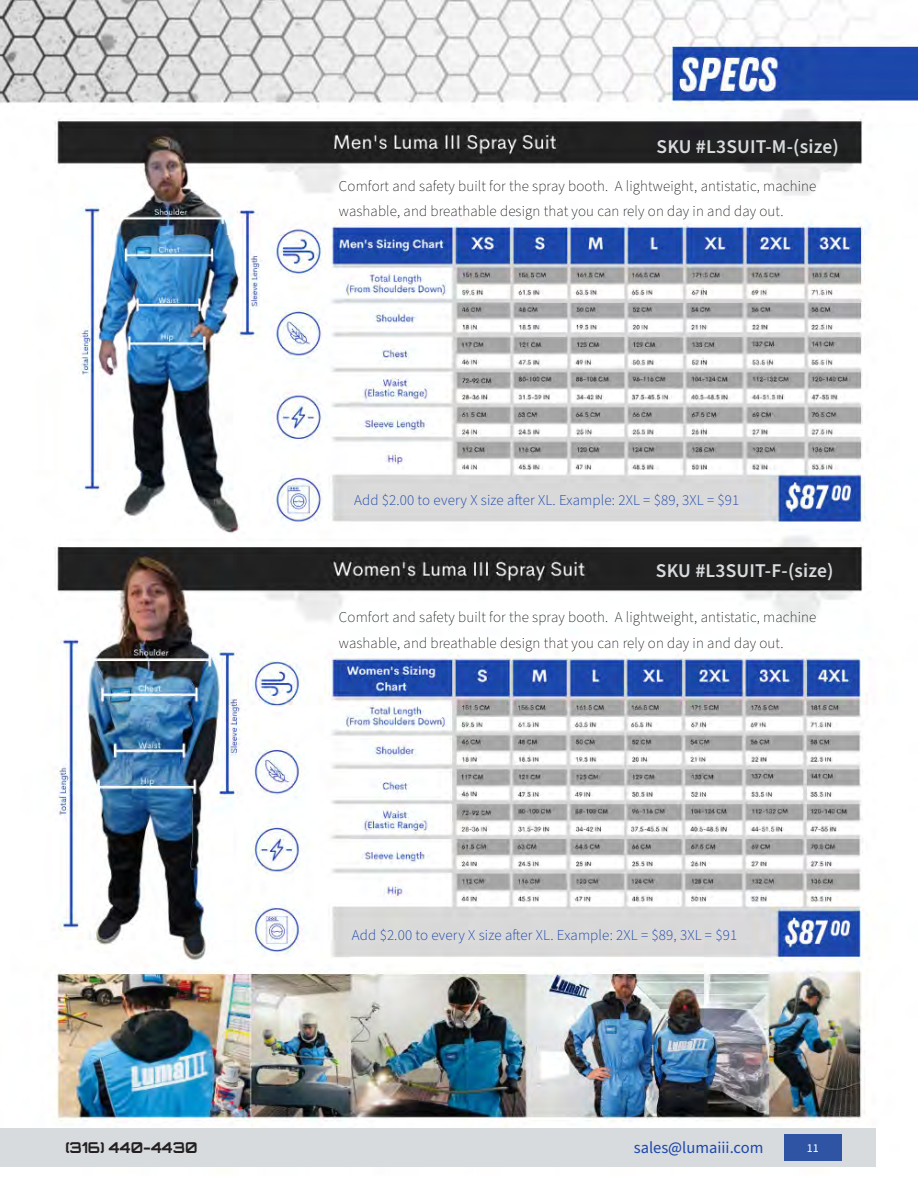
<style>
.page{position:relative;width:918px;height:1188px;background:#fff}
.page>*{position:absolute;margin:0;border:0;box-sizing:border-box;transform-origin:0 0}
.Product_Name_1{font:600 19.5px "Source Sans Pro";letter-spacing:.01em;color:#d7dbde}
.t1{font:16.5px "Source Sans Pro";color:#1e48aa}
.Product_Name_1-2{font:200 15px/25.5px "Source Sans Pro";letter-spacing:.01em;color:#000}
.Product_Name_1-3{font:300 15px "Source Sans Pro";letter-spacing:.01em;color:#1e48aa}
.t2{font:700 15px "Orbitron";color:#231f20}
.t3{font:12.15px "Source Sans Pro";color:#fff}
</style>
<div class="page">
<img style="left:0;top:0;width:918px;height:1128px">
<div style="left:0;top:1128px;width:876px;height:39px;background:#d7dbde"></div>
<div style="left:784px;top:1134px;width:57px;height:27px;background:#2f54a4"></div>
<p class="Product_Name_1" style="left:657px;top:133px;width:184px">SKU #L3SUIT-M-(size)</p>
<p class="Product_Name_1-2" style="left:339px;top:174px;width:479px">Comfort and safety built for the spray booth. A lightweight, antistatic, machine</p>
<p class="Product_Name_1-2" style="left:339px;top:199px;width:446px">washable, and breathable design that you can rely on day in and day out.</p>
<p class="Product_Name_1-3" style="left:354px;top:490px;width:387px">Add $2.00 to every X size after XL. Example: 2XL = $89, 3XL = $91</p>
<p class="Product_Name_1" style="left:656px;top:558px;width:179px">SKU #L3SUIT-F-(size)</p>
<p class="Product_Name_1-2" style="left:339px;top:605px;width:479px">Comfort and safety built for the spray booth. A lightweight, antistatic, machine washable, and breathable design that you can rely on day in and day out.</p>
<p class="Product_Name_1-3" style="left:352px;top:925px;width:387px">Add $2.00 to every X size after XL. Example: 2XL = $89, 3XL = $91</p>
<p class="t2" style="left:65px;top:1136px;width:134px">(316) 440-4430</p>
<p class="t1" style="left:621px;top:1134px;width:144px">l3sales@lumaiii.com</p>
<p class="t2" style="left:65px;top:1138px;width:134px">(316) 440-4430</p>
<p class="t1" style="left:634px;top:1136px;width:131px">sales@lumaiii.com</p>
<p class="t3" style="left:807px;top:1139px;width:14px">11</p>
</div>
